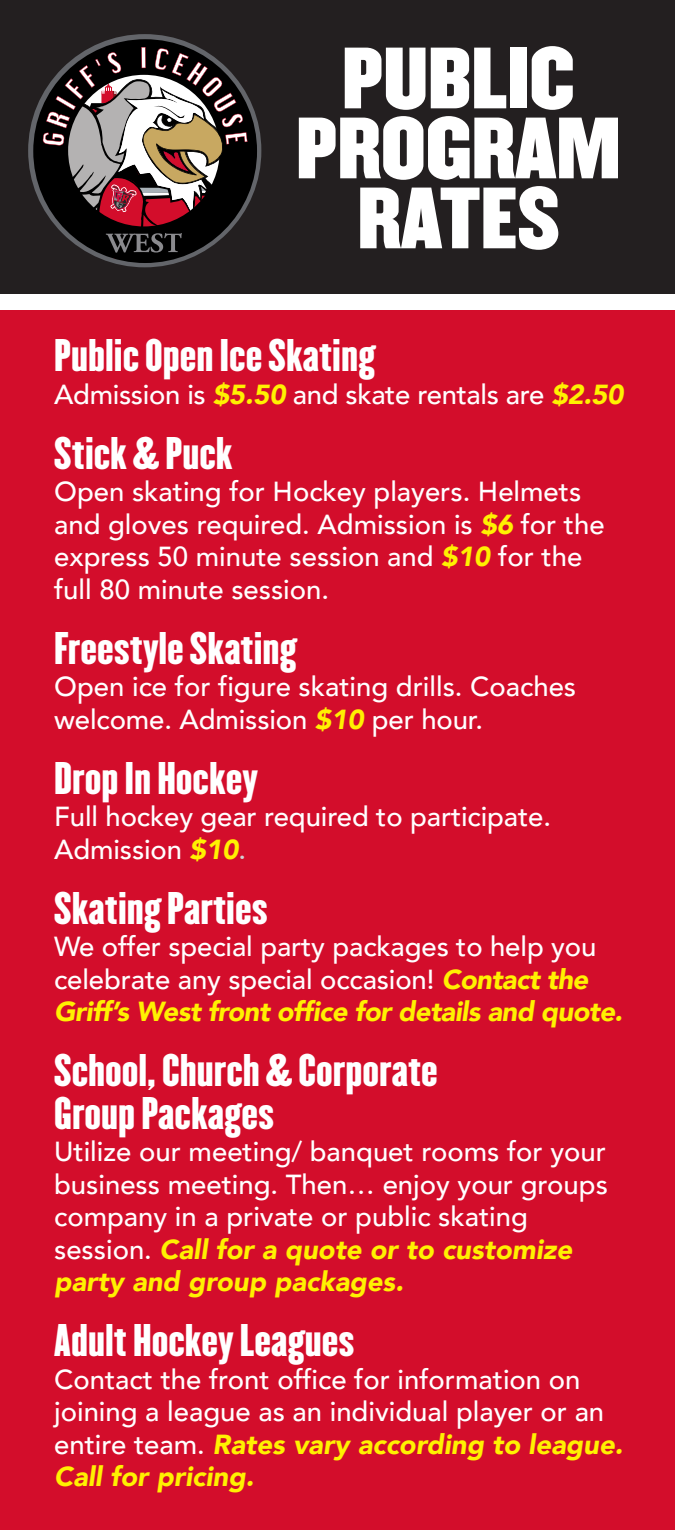
<style>
.page{position:relative;width:675px;height:1530px;background:#fff}
.page>*{position:absolute;margin:0;border:0;box-sizing:border-box;transform-origin:0 0}
.t1{font:76px/70px "Champion HTF Middleweight";color:#fff;text-align:center}
.t2{font:40px/42.5px "Champion HTF Lightweight";color:#fff}
.t3{font:500 27.5px/32.5px "Avenir";color:#fff}
.s1{font-weight:900;font-style:italic;color:#fff101}
.s2{color:#d1d2d4}
</style>
<div class="page">
<div style="left:0;top:310px;width:675px;height:1220px;background:#d30d2b"></div>
<div style="left:0;top:0;width:675px;height:293px;background:#231f20"></div>
<svg style="left:28px;top:34px;width:233px;height:233px"></svg>
<svg style="left:33px;top:39px;width:224px;height:224px"></svg>
<svg style="left:35px;top:48px;width:212px;height:211px;background:#5c4c4a"></svg>
<h1 class="t1" style="left:296px;top:48px;width:326px">PUBLIC<br>PROGRAM<br>RATES</h1>
<h2 class="t2" style="left:54px;top:335px;width:323px">Public Open Ice Skating</h2>
<p class="t3" style="left:54px;top:376px;width:571px">Admission is <span class="s1">$5.50</span> and skate rentals are <span class="s1">$2.50</span></p>
<h2 class="t2" style="left:54px;top:432px;width:180px">Stick &amp; Puck</h2>
<p class="t3" style="left:54px;top:474px;width:552px">Open skating for Hockey players. Helmets and gloves required. Admission is <span class="s1">$6</span> for the express 50 minute session and <span class="s1">$10</span> for the full 80 minute session.</p>
<h2 class="t2" style="left:54px;top:627px;width:244px">Freestyle Skating</h2>
<p class="t3" style="left:54px;top:669px;width:524px">Open ice for figure skating drills. Coaches welcome. Admission <span class="s1">$10</span> per hour.</p>
<h2 class="t2" style="left:54px;top:757px;width:205px">Drop In Hockey</h2>
<p class="t3" style="left:54px;top:799px;width:498px">Full hockey gear required to participate.<br>Admission <span class="s1">$10</span><span class="s2">.</span></p>
<h2 class="t2" style="left:54px;top:887px;width:215px">Skating Parties</h2>
<p class="t3" style="left:54px;top:929px;width:570px">We offer special party packages to help you celebrate any special occasion! <span class="s1">Contact the<br>Griff’s West front office for details and quote.</span></p>
<h2 class="t2" style="left:54px;top:1050px;width:385px">School, Church &amp; Corporate<br>Group Packages</h2>
<p class="t3" style="left:54px;top:1134px;width:555px">Utilize our meeting/ banquet rooms for your business meeting. Then… enjoy your groups company in a private or public skating session. <span class="s1">Call for a quote or to customize party and group packages.</span></p>
<h2 class="t2" style="left:54px;top:1320px;width:302px">Adult Hockey Leagues</h2>
<p class="t3" style="left:54px;top:1361px;width:570px">Contact the front office for information on joining a league as an individual player or an entire team. <span class="s1">Rates vary according to league.<br>Call for pricing.</span></p>
</div>
